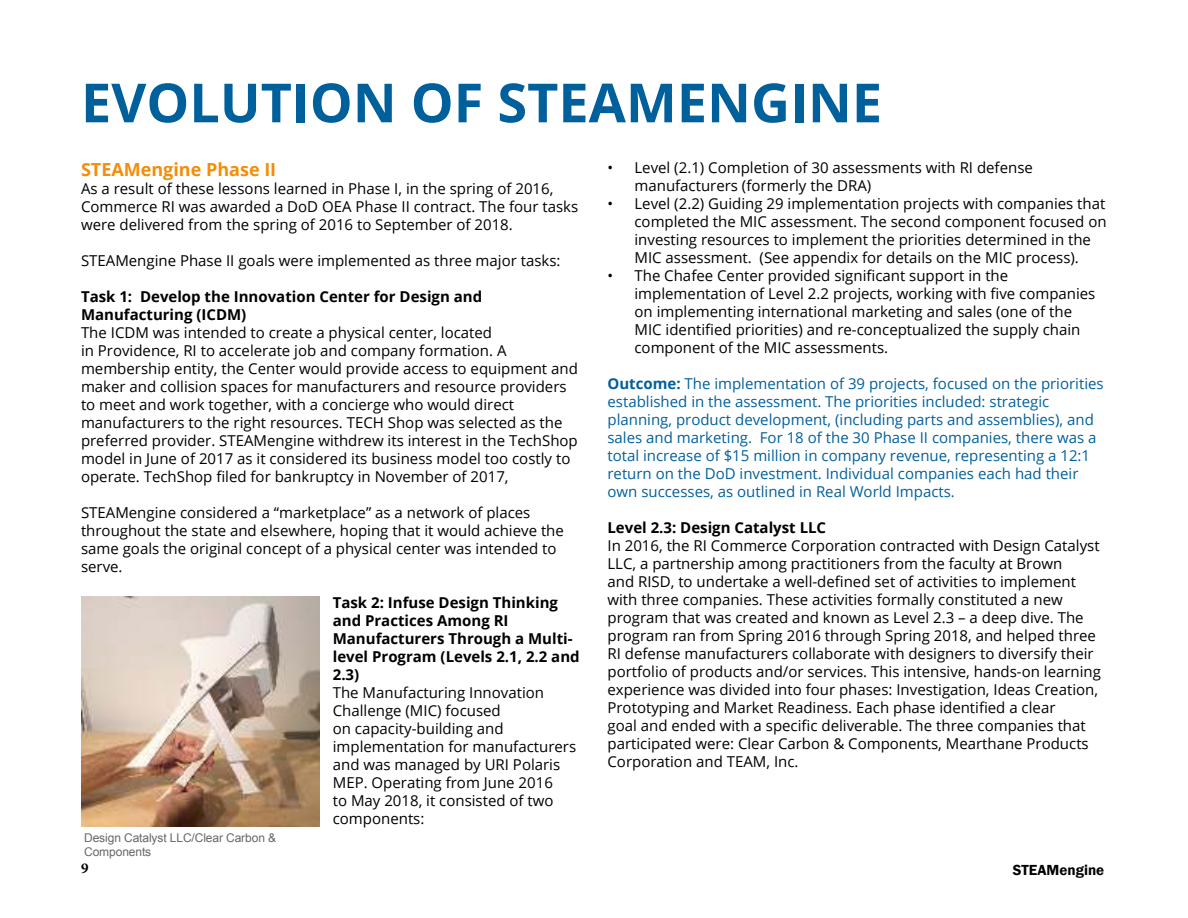
<style>
.page{position:relative;width:1188px;height:918px;background:#fff}
.page>*{position:absolute;margin:0;border:0;box-sizing:border-box;transform-origin:0 0}
.t1{font:700 54px "Open Sans";color:#00609c}
.t2{font:700 18px "Open Sans";color:#f48d07}
.t3{font:15px/18px "Open Sans";color:#000}
.t4{font:15px/18px "Open Sans";color:#00609c}
.t5{font:700 15px/18px "Open Sans";color:#000}
.t6{font:600 15px "Franklin Gothic";color:#000}
.t7{font:700 15px "Minion Pro";color:#000}
.t8{font:12px/14.4px "Arial";letter-spacing:-.01em;color:#676766}
.s1{font-weight:700}
.s2{font-style:inherit}
</style>
<div class="page">
<img style="left:81px;top:596px;width:238px;height:230px">
<h1 class="t1" style="left:81px;top:81px;width:803px">EVOLUTION OF STEAMENGINE</h1>
<p class="t2" style="left:81px;top:162px;width:197px">STEAMengine Phase II</p>
<p class="t3" style="left:81px;top:181px;width:499px">As a result of these lessons learned in Phase I, in the spring of 2016,<br>Commerce RI was awarded a DoD OEA Phase II contract. The four tasks were delivered from the spring of 2016 to September of 2018.</p>
<p class="t3" style="left:81px;top:253px;width:481px">STEAMengine Phase II goals were implemented as three major tasks:</p>
<p class="t5" style="left:81px;top:289px;width:403px">Task 1: Develop the Innovation Center for Design and<br>Manufacturing (ICDM)</p>
<p class="t3" style="left:81px;top:325px;width:498px">The ICDM was intended to create a physical center, located<br>in Providence, RI to accelerate job and company formation. A membership entity, the Center would provide access to equipment and maker and collision spaces for manufacturers and resource providers to meet and work together, with a concierge who would direct manufacturers to the right resources. TECH Shop was selected as the preferred provider. STEAMengine withdrew its interest in the TechShop model in June of 2017 as it considered its business model too costly to operate. TechShop filed for bankruptcy in November of 2017,</p>
<p class="t3" style="left:81px;top:505px;width:484px">STEAMengine considered a “marketplace” as a network of places throughout the state and elsewhere, hoping that it would achieve the same goals the original concept of a physical center was intended to serve.</p>
<p class="t5" style="left:333px;top:595px;width:248px">Task 2: Infuse Design Thinking and Practices Among RI<br>Manufacturers Through a Multi&shy;level Program (Levels 2.1, 2.2 and<br>2.3)</p>
<p class="t3" style="left:333px;top:685px;width:245px">The Manufacturing Innovation<br>Challenge (MIC) focused<br>on capacity-building and implementation for manufacturers and was managed by URI Polaris<br>MEP. Operating from June 2016<br>to May 2018, it consisted of two components:</p>
<p class="t8" style="left:84px;top:831px;width:193px">Design Catalyst LLC/Clear Carbon &amp;<br>Components</p>
<p class="t3" style="left:634px;top:161px;width:400px;text-indent:-27px">• Level (2.1) Completion of 30 assessments with RI defense manufacturers (formerly the DRA)</p>
<p class="t3" style="left:634px;top:197px;width:474px;text-indent:-27px">• Level (2.2) Guiding 29 implementation projects with companies that completed the MIC assessment. The second component focused on investing resources to implement the priorities determined in the MIC assessment. (See appendix for details on the MIC process).</p>
<p class="t3" style="left:634px;top:269px;width:462px;text-indent:-27px">• The Chafee Center provided significant support in the implementation of Level 2.2 projects, working with five companies on implementing international marketing and sales (one of the MIC identified priorities) and re-conceptualized the supply chain component of the MIC assessments.</p>
<p class="t4" style="left:608px;top:377px;width:498px"><span class="s1">Outcome:</span> The implementation of 39 projects, focused on the priorities established in the assessment. The priorit<span class="s2">ies</span> included: strategic planning, product development, (including parts and assemblies), and sales and marketing. For 18 of the 30 Phase II companies, there was a total increase of $15 million in company revenue, representing a 12:1 return on the DoD investment. Individual companies each had their own successes, as outlined in Real World Impacts.</p>
<p class="t5" style="left:608px;top:521px;width:220px">Level 2.3: Design Catalyst LLC</p>
<p class="t3" style="left:608px;top:539px;width:495px">In 2016, the RI Commerce Corporation contracted with Design Catalyst LLC, a partnership among practitioners from the faculty at Brown<br>and RISD, to undertake a well-defined set of activities to implement with three companies. These activities formally constituted a new program that was created and known as Level 2.3 – a deep dive. The program ran from Spring 2016 through Spring 2018, and helped three RI defense manufacturers collaborate with designers to diversify their portfolio of products and/or services. This intensive, hands-on learning experience was divided into four phases: Investigation, Ideas Creation, Prototyping and Market Readiness. Each phase identified a clear<br>goal and ended with a specific deliverable. The three companies that participated were: Clear Carbon &amp; Components, Mearthane Products Corporation and TEAM, Inc.</p>
<p class="t7" style="left:81px;top:858px;width:9px">9</p>
<p class="t6" style="left:1013px;top:863px;width:93px">STEAMengine</p>
</div>
